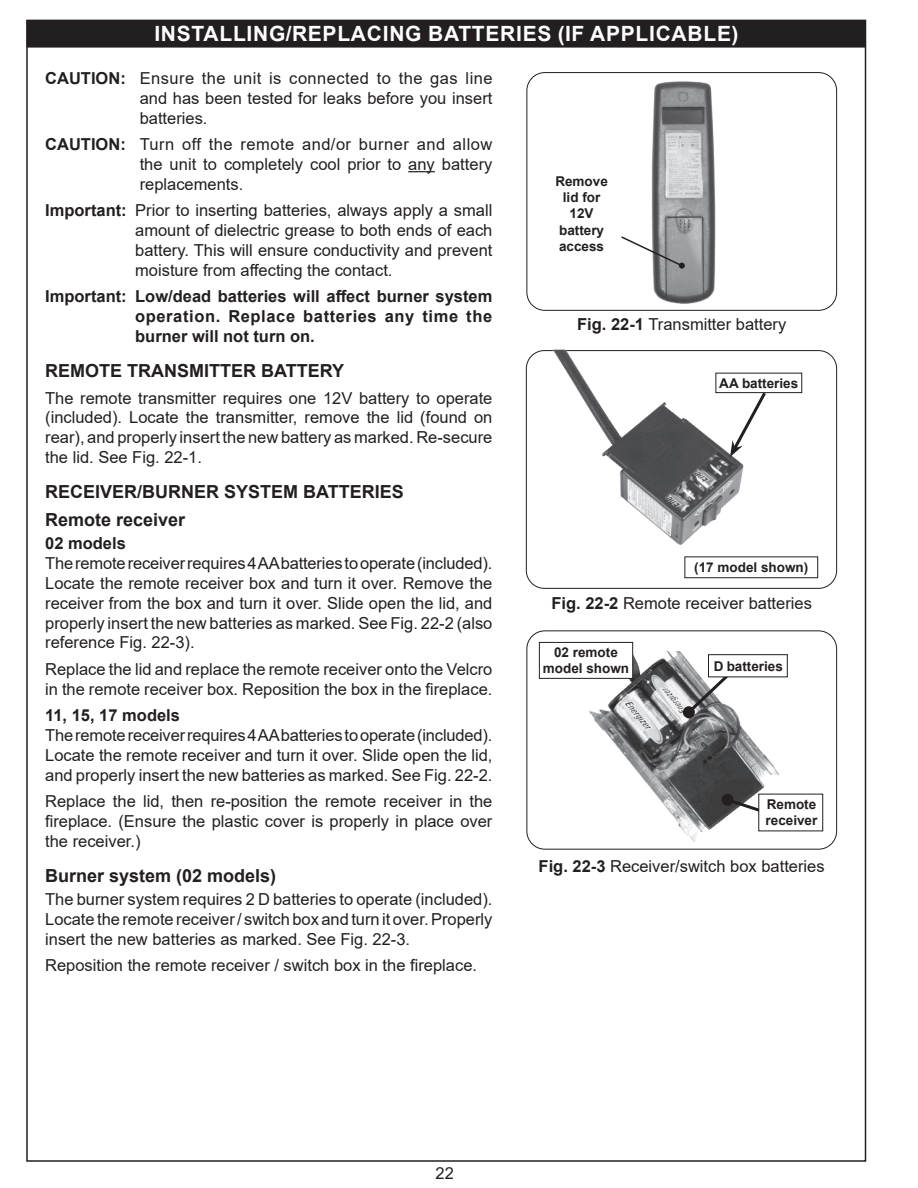
<style>
.page{position:relative;width:918px;height:1188px;background:#fff}
.page>*{position:absolute;margin:0;border:0;box-sizing:border-box;transform-origin:0 0}
.t1{font:700 21px "Arial";letter-spacing:.035em;color:#fff}
.t2{font:700 18px/28.3px "Arial";color:#231f20}
.t3{font:16.5px/19.8px "Arial";color:#231f20;text-align:justify}
.t4{font:700 16.5px/19.8px "Arial";color:#231f20;text-align:justify}
.t5{font:700 13.5px/16.2px "Arial";color:#231f20;text-align:center}
.s1{font-weight:700}
</style>
<div class="page">
<div style="left:27px;top:21px;width:839px;height:26px;background:#231f20"></div>
<svg style="left:408px;top:171px;width:27px;height:1px"></svg>
<img style="left:527px;top:78px;width:308px;height:232px">
<div style="left:527px;top:72px;width:310px;height:239px;border:1px solid #231f20;border-radius:18px"></div>
<svg style="left:620px;top:235px;width:65px;height:34px"></svg>
<img style="left:532px;top:350px;width:291px;height:235px">
<svg style="left:730px;top:393px;width:39px;height:64px"></svg>
<div style="left:716px;top:373px;width:86px;height:20px;background:#fff"></div>
<div style="left:716px;top:373px;width:86px;height:20px;border:1px solid #231f20"></div>
<div style="left:685px;top:557px;width:133px;height:21px;background:#fff"></div>
<div style="left:684px;top:556px;width:134px;height:22px;border:1px solid #231f20"></div>
<div style="left:527px;top:630px;width:310px;height:220px;border:1px solid #231f20;border-radius:18px"></div>
<img style="left:589px;top:651px;width:189px;height:191px">
<div style="left:539px;top:642px;width:94px;height:36px;background:#fff"></div>
<div style="left:539px;top:642px;width:94px;height:37px;border:1px solid #231f20"></div>
<svg style="left:685px;top:664px;width:54px;height:52px"></svg>
<div style="left:683px;top:706px;width:12px;height:12px;background:#231f20;border-radius:50%"></div>
<div style="left:709px;top:655px;width:78px;height:22px;background:#fff"></div>
<div style="left:708px;top:654px;width:80px;height:23px;border:1px solid #231f20"></div>
<svg style="left:724px;top:796px;width:34px;height:28px"></svg>
<div style="left:721px;top:794px;width:12px;height:12px;background:#231f20;border-radius:50%"></div>
<div style="left:759px;top:794px;width:64px;height:37px;background:#fff"></div>
<p class="t1" style="left:154px;top:19px;width:585px">INSTALLING/REPLACING BATTERIES (IF APPLICABLE)</p>
<p class="t3" style="left:140px;top:68px;width:354px;text-indent:-95px"><span class="s1">CAUTION:</span> Ensure the unit is connected to the gas line and has been tested for leaks before you insert batteries.</p>
<p class="t3" style="left:140px;top:134px;width:354px;text-indent:-95px"><span class="s1">CAUTION:</span> Turn off the remote and/or burner and allow the unit to completely cool prior to any battery replacements.</p>
<p class="t3" style="left:135px;top:201px;width:359px;text-indent:-90px"><span class="s1">Important:</span> Prior to inserting batteries, always apply a small amount of dielectric grease to both ends of each battery. This will ensure conductivity and prevent moisture from affecting the contact.</p>
<p class="t4" style="left:135px;top:287px;width:359px;text-indent:-90px">Important: Low/dead batteries will affect burner system operation. Replace batteries any time the burner will not turn on.</p>
<p class="t2" style="left:45px;top:357px;width:300px">REMOTE TRANSMITTER BATTERY</p>
<p class="t3" style="left:45px;top:389px;width:449px">The remote transmitter requires one 12V battery to operate (included). Locate the transmitter, remove the lid (found on rear), and properly insert the new battery as marked. Re-secure the lid. See Fig. 22-1.</p>
<p class="t2" style="left:45px;top:478px;width:360px">RECEIVER/BURNER SYSTEM BATTERIES<br>Remote receiver</p>
<p class="t4" style="left:45px;top:534px;width:82px">02 models</p>
<p class="t3" style="left:45px;top:555px;width:449px">The remote receiver requires 4 AA batteries to operate (included).<br>Locate the remote receiver box and turn it over. Remove the receiver from the box and turn it over. Slide open the lid, and properly insert the new batteries as marked. See Fig. 22-2 (also reference Fig. 22-3).</p>
<p class="t3" style="left:45px;top:661px;width:449px">Replace the lid and replace the remote receiver onto the Velcro in the remote receiver box. Reposition the box in the fireplace.</p>
<p class="t4" style="left:45px;top:706px;width:136px">11, 15, 17 models</p>
<p class="t3" style="left:45px;top:727px;width:449px">The remote receiver requires 4 AA batteries to operate (included).<br>Locate the remote receiver and turn it over. Slide open the lid, and properly insert the new batteries as marked. See Fig. 22-2.</p>
<p class="t3" style="left:45px;top:793px;width:449px">Replace the lid, then re-position the remote receiver in the fireplace. (Ensure the plastic cover is properly in place over the receiver.)</p>
<p class="t2" style="left:45px;top:862px;width:233px">Burner system (02 models)</p>
<p class="t3" style="left:45px;top:891px;width:449px">The burner system requires 2 D batteries to operate (included).<br>Locate the remote receiver / switch box and turn it over. Properly insert the new batteries as marked. See Fig. 22-3.</p>
<p class="t3" style="left:45px;top:955px;width:433px">Reposition the remote receiver / switch box in the fireplace.</p>
<p class="t5" style="left:555px;top:173px;width:54px">Remove lid for<br>12V battery access</p>
<p class="t3" style="left:577px;top:316px;width:211px"><span class="s1">Fig. 22-1</span> Transmitter battery</p>
<p class="t5" style="left:719px;top:376px;width:81px">AA batteries</p>
<p class="t5" style="left:694px;top:560px;width:116px">(17 model shown)</p>
<p class="t3" style="left:552px;top:595px;width:262px"><span class="s1">Fig. 22-2</span> Remote receiver batteries</p>
<p class="t5" style="left:543px;top:645px;width:88px">02 remote model shown</p>
<p class="t5" style="left:714px;top:659px;width:71px">D batteries</p>
<p class="t5" style="left:766px;top:797px;width:53px;text-align:left">Remote receiver</p>
<p class="t3" style="left:539px;top:856px;width:288px"><span class="s1">Fig. 22-3</span> Receiver/switch box batteries</p>
<p class="t3" style="left:436px;top:1165px;width:20px">22</p>
</div>
